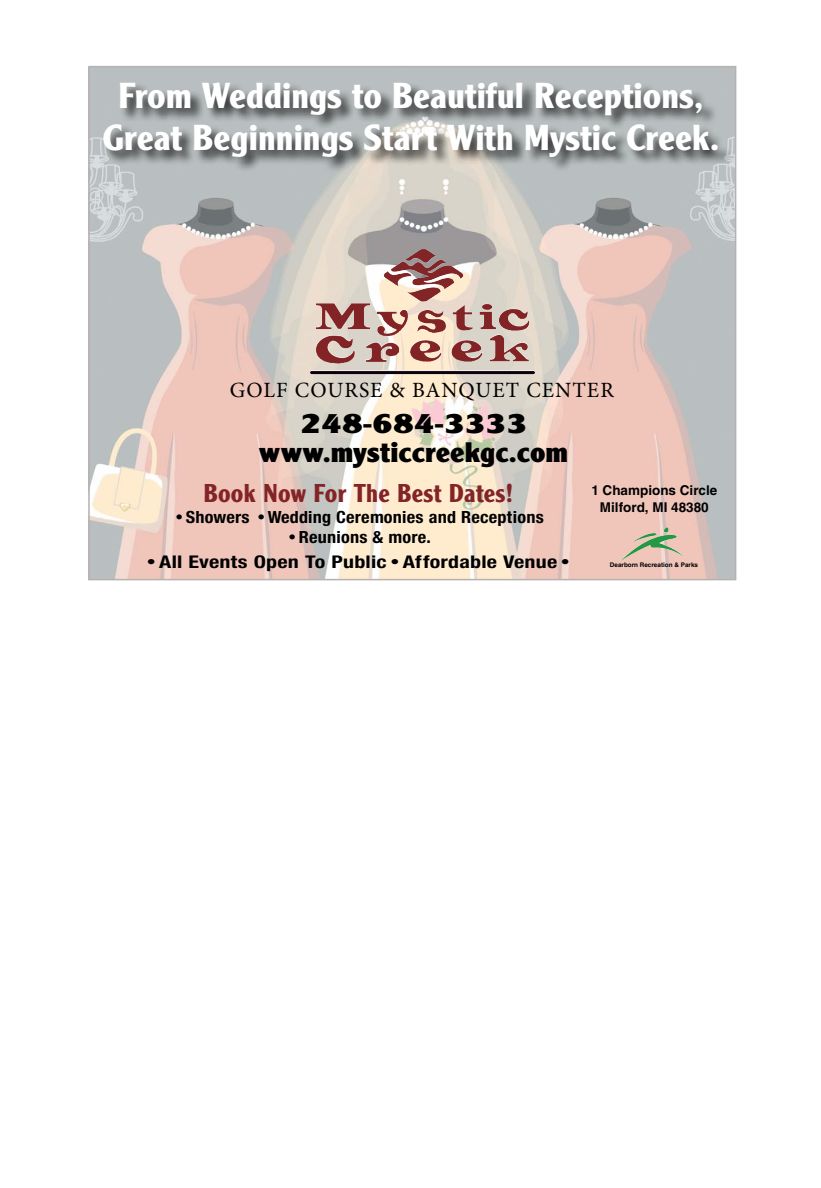
<style>
.page{position:relative;width:821px;height:1188px;background:#fff}
.page>*{position:absolute;margin:0;border:0;box-sizing:border-box;transform-origin:0 0}
.t1{font:37.8px/42px "Clearface Gothic Bold DTC";color:#fff;text-align:center;scale:.95 1}
.t2{font:29.55px/28.5px "Clearface Gothic Extra Bold DTC";color:#000;text-align:center;scale:1.2 1}
.t3{font:27px "Clearface Gothic Bold DTC";letter-spacing:.01em;color:#832427;scale:.9 1}
.t4{font:21.75px "Minion Pro";letter-spacing:.05em;color:#000}
.t5{font:700 condensed 18.75px "Sans";letter-spacing:.01em;color:#000;scale:1.25 1}
.t6{font:700 condensed 18px "Sans";letter-spacing:.01em;color:#000;scale:1.08 1}
.t7{font:700 13.5px/17.2px "Sans";color:#000;text-align:center}
.t8{font:700 6.3px "Sans";color:#000}
</style>
<div class="page">
<img style="left:91px;top:69px;width:642px;height:508px">
<div style="left:88px;top:66px;width:648px;height:514px;border:2px solid #817c79"></div>
<div style="left:103px;top:82px;width:630px;height:90px;background:#000;opacity:.75"></div>
<img style="left:633px;top:527px;width:36px;height:21px">
<img style="left:391px;top:249px;width:63px;height:40px">
<p class="t1" style="left:102px;top:74px;width:651px">From Weddings to Beautiful Receptions,<br>Great Beginnings Start With Mystic Creek.</p>
<p class="t4" style="left:230px;top:376px;width:386px">GOLF COURSE &amp; BANQUET CENTER</p>
<p class="t2" style="left:259px;top:409px;width:259px">248-684-3333 www.mysticcreekgc.com</p>
<p class="t3" style="left:203px;top:478px;width:346px">Book Now For The Best Dates!</p>
<p class="t6" style="left:173px;top:507px;width:345px">•Showers •Wedding Ceremonies and Receptions</p>
<p class="t6" style="left:286px;top:526px;width:136px">•Reunions &amp; more.</p>
<p class="t5" style="left:143px;top:551px;width:345px">•All Events Open To Public•Affordable Venue•</p>
<p class="t7" style="left:591px;top:481px;width:128px">1 Champions Circle<br>Milford, MI 48380</p>
<p class="t8" style="left:610px;top:561px;width:90px">Dearborn Recreation &amp; Parks</p>
</div>
